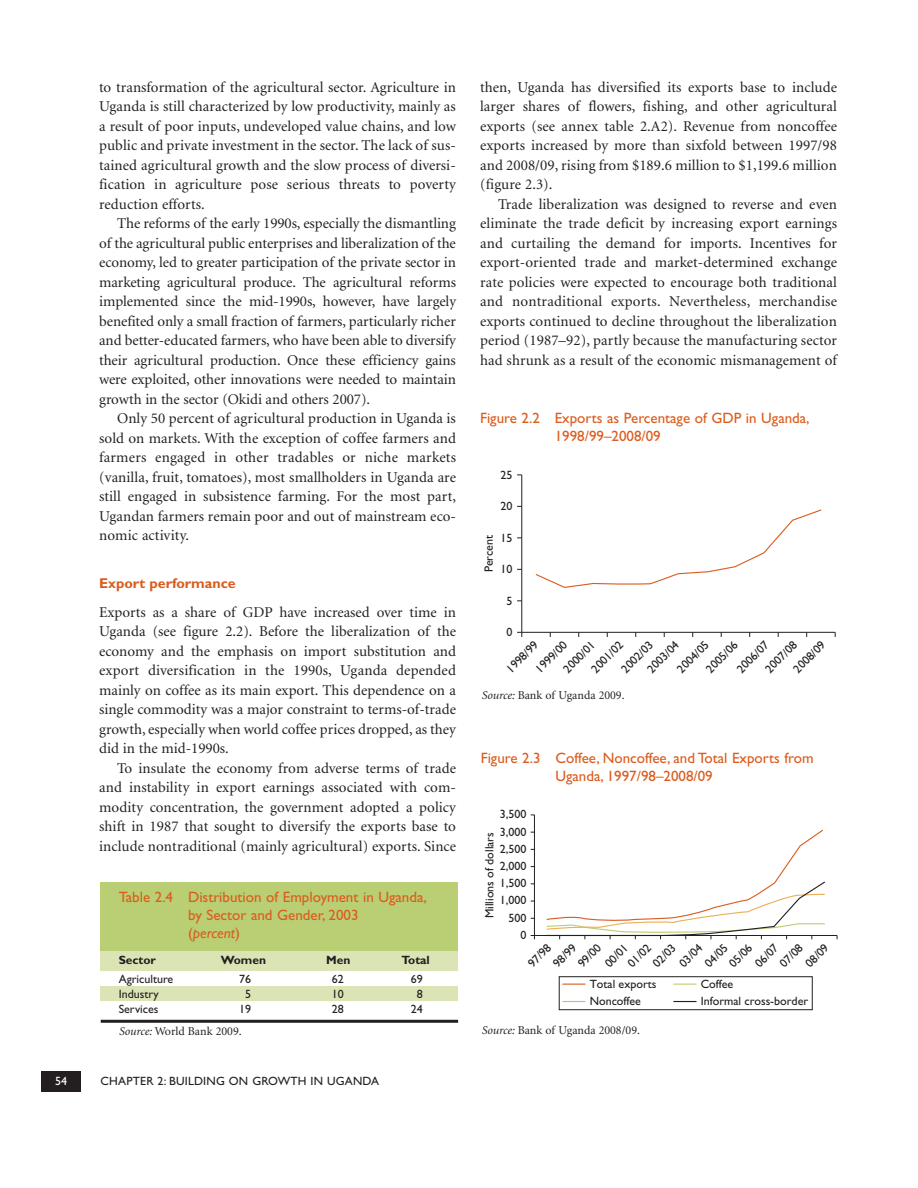
<style>
.page{position:relative;width:918px;height:1188px;background:#fff}
.page>*{position:absolute;margin:0;border:0;box-sizing:border-box;transform-origin:0 0}
.t1{font:15px/19.5px "Minion";letter-spacing:.005em;color:#231f20;text-align:justify}
.t2{font:15px/18px "Gill Sans";color:#db5c1e}
.t3{font:700 14.25px "Gill Sans";color:#db5c1e}
.t4{font:12px/16.2px "Gill Sans";color:#231f20}
.t5{font:12px "Minion";color:#231f20}
.t6{font:700 12px "Gill Sans";color:#231f20}
.t7{font:12px "Gill Sans";color:#fff}
.s1{font-style:italic}
</style>
<div class="page">
<div style="left:41px;top:1071px;width:40px;height:20px;background:#231f20"></div>
<div style="left:101px;top:883px;width:357px;height:68px;background:#bace73"></div>
<div style="left:101px;top:951px;width:96px;height:20px;background:#dbe4b5"></div>
<div style="left:197px;top:951px;width:93px;height:20px;background:#dbe4b5"></div>
<div style="left:290px;top:951px;width:97px;height:20px;background:#dbe4b5"></div>
<div style="left:387px;top:951px;width:71px;height:20px;background:#dbe4b5"></div>
<div style="left:101px;top:986px;width:96px;height:15px;background:#dbe4b5"></div>
<div style="left:197px;top:986px;width:93px;height:15px;background:#dbe4b5"></div>
<div style="left:290px;top:986px;width:97px;height:15px;background:#dbe4b5"></div>
<div style="left:387px;top:986px;width:71px;height:15px;background:#dbe4b5"></div>
<hr style="left:101px;top:1020px;width:357px;height:3px;background:#231f20">
<hr style="left:534px;top:815px;width:1px;height:120px;background:#231f20">
<svg style="left:531px;top:829px;width:307px;height:111px"></svg>
<svg style="left:562px;top:984px;width:23px;height:1px"></svg>
<svg style="left:562px;top:1001px;width:23px;height:1px"></svg>
<svg style="left:673px;top:984px;width:23px;height:1px"></svg>
<svg style="left:673px;top:1001px;width:23px;height:1px"></svg>
<div style="left:559px;top:976px;width:254px;height:34px;border:1px solid #231f20"></div>
<hr style="left:521px;top:475px;width:1px;height:157px;background:#231f20">
<hr style="left:522px;top:632px;width:313px;height:1px;background:#231f20">
<svg style="left:535px;top:509px;width:287px;height:79px"></svg>
<p class="t1" style="left:99px;top:78px;width:358px">to transformation of the agricultural sector. Agriculture in Uganda is still characterized by low productivity, mainly as a result of poor inputs, undeveloped value chains, and low public and private investment in the sector. The lack of sus&shy;tained agricultural growth and the slow process of diversi&shy;fication in agriculture pose serious threats to poverty reduction efforts.</p>
<p class="t1" style="left:99px;top:215px;width:358px;text-indent:18px">The reforms of the early 1990s, especially the dismantling of the agricultural public enterprises and liberalization of the economy, led to greater participation of the private sector in marketing agricultural produce. The agricultural reforms implemented since the mid-1990s, however, have largely benefited only a small fraction of farmers, particularly richer and better-educated farmers, who have been able to diversify their agricultural production. Once these efficiency gains were exploited, other innovations were needed to maintain growth in the sector (Okidi and others 2007).</p>
<p class="t1" style="left:99px;top:410px;width:358px;text-indent:18px">Only 50 percent of agricultural production in Uganda is sold on markets. With the exception of coffee farmers and farmers engaged in other tradables or niche markets (vanilla, fruit, tomatoes), most smallholders in Uganda are still engaged in subsistence farming. For the most part, Ugandan farmers remain poor and out of mainstream eco&shy;nomic activity.</p>
<p class="t3" style="left:99px;top:578px;width:138px">Export performance</p>
<p class="t1" style="left:99px;top:603px;width:358px">Exports as a share of GDP have increased over time in Uganda (see figure 2.2). Before the liberalization of the economy and the emphasis on import substitution and export diversification in the 1990s, Uganda depended mainly on coffee as its main export. This dependence on a single commodity was a major constraint to terms-of-trade growth, especially when world coffee prices dropped, as they did in the mid-1990s.</p>
<p class="t1" style="left:99px;top:759px;width:358px;text-indent:18px">To insulate the economy from adverse terms of trade and instability in export earnings associated with com&shy;modity concentration, the government adopted a policy shift in 1987 that sought to diversify the exports base to include nontraditional (mainly agricultural) exports. Since</p>
<p class="t2" style="left:188px;top:890px;width:240px;text-indent:-69px">Table 2.4 Distribution of Employment in Uganda, by Sector and Gender, 2003<br>(<span class="s1">percent</span>)</p>
<p class="t6" style="left:119px;top:956px;width:39px">Sector</p>
<p class="t6" style="left:221px;top:956px;width:47px">Women</p>
<p class="t6" style="left:326px;top:956px;width:26px">Men</p>
<p class="t6" style="left:402px;top:956px;width:30px">Total</p>
<p class="t4" style="left:119px;top:972px;width:56px">Agriculture</p>
<p class="t4" style="left:239px;top:972px;width:13px">76</p>
<p class="t4" style="left:332px;top:972px;width:13px">62</p>
<p class="t4" style="left:411px;top:972px;width:13px">69</p>
<p class="t4" style="left:119px;top:987px;width:42px">Industry</p>
<p class="t4" style="left:245px;top:987px;width:7px">5</p>
<p class="t4" style="left:332px;top:987px;width:13px">10</p>
<p class="t4" style="left:417px;top:987px;width:7px">8</p>
<p class="t4" style="left:119px;top:1002px;width:41px">Services</p>
<p class="t4" style="left:239px;top:1002px;width:13px">19</p>
<p class="t4" style="left:332px;top:1002px;width:13px">28</p>
<p class="t4" style="left:411px;top:1002px;width:13px">24</p>
<p class="t5" style="left:119px;top:1027px;width:124px"><span class="s1">Source:</span> World Bank 2009.</p>
<p class="t7" style="left:55px;top:1077px;width:13px">54</p>
<p class="t4" style="left:101px;top:1074px;width:280px">CHAPTER 2: BUILDING ON GROWTH IN UGANDA</p>
<p class="t1" style="left:480px;top:78px;width:358px">then, Uganda has diversified its exports base to include larger shares of flowers, fishing, and other agricultural exports (see annex table 2.A2). Revenue from noncoffee exports increased by more than sixfold between 1997/98 and 2008/09, rising from $189.6 million to $1,199.6 million (figure 2.3).</p>
<p class="t1" style="left:480px;top:195px;width:358px;text-indent:18px">Trade liberalization was designed to reverse and even eliminate the trade deficit by increasing export earnings and curtailing the demand for imports. Incentives for export-oriented trade and market-determined exchange rate policies were expected to encourage both traditional and nontraditional exports. Nevertheless, merchandise exports continued to decline throughout the liberalization period (1987–92), partly because the manufacturing sector had shrunk as a result of the economic mismanagement of</p>
<p class="t2" style="left:555px;top:411px;width:256px;text-indent:-75px">Figure 2.2 Exports as Percentage of GDP in Uganda,<br>1998/99–2008/09</p>
<p class="t4" style="left:501px;top:468px;width:13px">25</p>
<p class="t4" style="left:501px;top:499px;width:13px">20</p>
<p class="t4" style="left:482px;top:572px;width:39px;rotate:-90deg">Percent</p>
<p class="t4" style="left:501px;top:531px;width:13px">15</p>
<p class="t4" style="left:501px;top:562px;width:13px">10</p>
<p class="t4" style="left:507px;top:594px;width:7px">5</p>
<p class="t4" style="left:507px;top:625px;width:7px">0</p>
<p class="t4" style="left:504px;top:666px;width:41px;rotate:-45deg">1998/99</p>
<p class="t4" style="left:734px;top:666px;width:41px;rotate:-45deg">2006/07</p>
<p class="t4" style="left:631px;top:652px;width:41px;line-height:18.3px;text-indent:-18px;rotate:-45deg">2002/03<br>2003/04</p>
<p class="t4" style="left:533px;top:666px;width:41px;rotate:-45deg">1999/00</p>
<p class="t4" style="left:762px;top:666px;width:41px;rotate:-45deg">2007/08</p>
<p class="t4" style="left:589px;top:666px;width:41px;rotate:-45deg">2001/02</p>
<p class="t4" style="left:687px;top:650px;width:41px;line-height:20.4px;text-indent:-20px;rotate:-45deg">2004/05<br>2005/06</p>
<p class="t4" style="left:791px;top:666px;width:41px;rotate:-45deg">2008/09</p>
<p class="t4" style="left:561px;top:666px;width:41px;rotate:-45deg">2000/01</p>
<p class="t5" style="left:481px;top:691px;width:145px"><span class="s1">Source:</span> Bank of Uganda 2009.</p>
<p class="t2" style="left:555px;top:751px;width:260px;text-indent:-75px">Figure 2.3 Coffee, Noncoffee, and Total Exports from<br>Uganda, 1997/98–2008/09</p>
<p class="t4" style="left:500px;top:808px;width:28px">3,500</p>
<p class="t4" style="left:500px;top:825px;width:28px">3,000</p>
<p class="t4" style="left:483px;top:918px;width:87px;rotate:-90deg">Millions of dollars</p>
<p class="t4" style="left:500px;top:842px;width:28px">2,500</p>
<p class="t4" style="left:500px;top:859px;width:28px">2,000</p>
<p class="t4" style="left:500px;top:876px;width:28px">1,500</p>
<p class="t4" style="left:500px;top:894px;width:28px">1,000</p>
<p class="t4" style="left:508px;top:911px;width:19px">500</p>
<p class="t4" style="left:520px;top:928px;width:7px">0</p>
<p class="t4" style="left:525px;top:960px;width:29px;rotate:-45deg">97/98</p>
<p class="t4" style="left:550px;top:960px;width:29px;rotate:-45deg">98/99</p>
<p class="t4" style="left:575px;top:960px;width:29px;rotate:-45deg">99/00</p>
<p class="t4" style="left:614px;top:949px;width:29px;text-indent:-16px;rotate:-45deg">00/01<br>01/02</p>
<p class="t4" style="left:650px;top:960px;width:29px;rotate:-45deg">02/03</p>
<p class="t4" style="left:676px;top:960px;width:29px;rotate:-45deg">03/04</p>
<p class="t4" style="left:702px;top:960px;width:29px;rotate:-45deg">04/05</p>
<p class="t4" style="left:726px;top:960px;width:29px;rotate:-45deg">05/06</p>
<p class="t4" style="left:752px;top:960px;width:29px;rotate:-45deg">06/07</p>
<p class="t4" style="left:777px;top:960px;width:29px;rotate:-45deg">07/08</p>
<p class="t4" style="left:803px;top:960px;width:29px;rotate:-45deg">08/09</p>
<p class="t4" style="left:590px;top:977px;width:68px">Total exports</p>
<p class="t4" style="left:701px;top:977px;width:34px">Coffee</p>
<p class="t4" style="left:590px;top:994px;width:53px">Noncoffee</p>
<p class="t4" style="left:701px;top:994px;width:109px">Informal cross-border</p>
<p class="t5" style="left:481px;top:1025px;width:160px"><span class="s1">Source:</span> Bank of Uganda 2008/09.</p>
</div>
